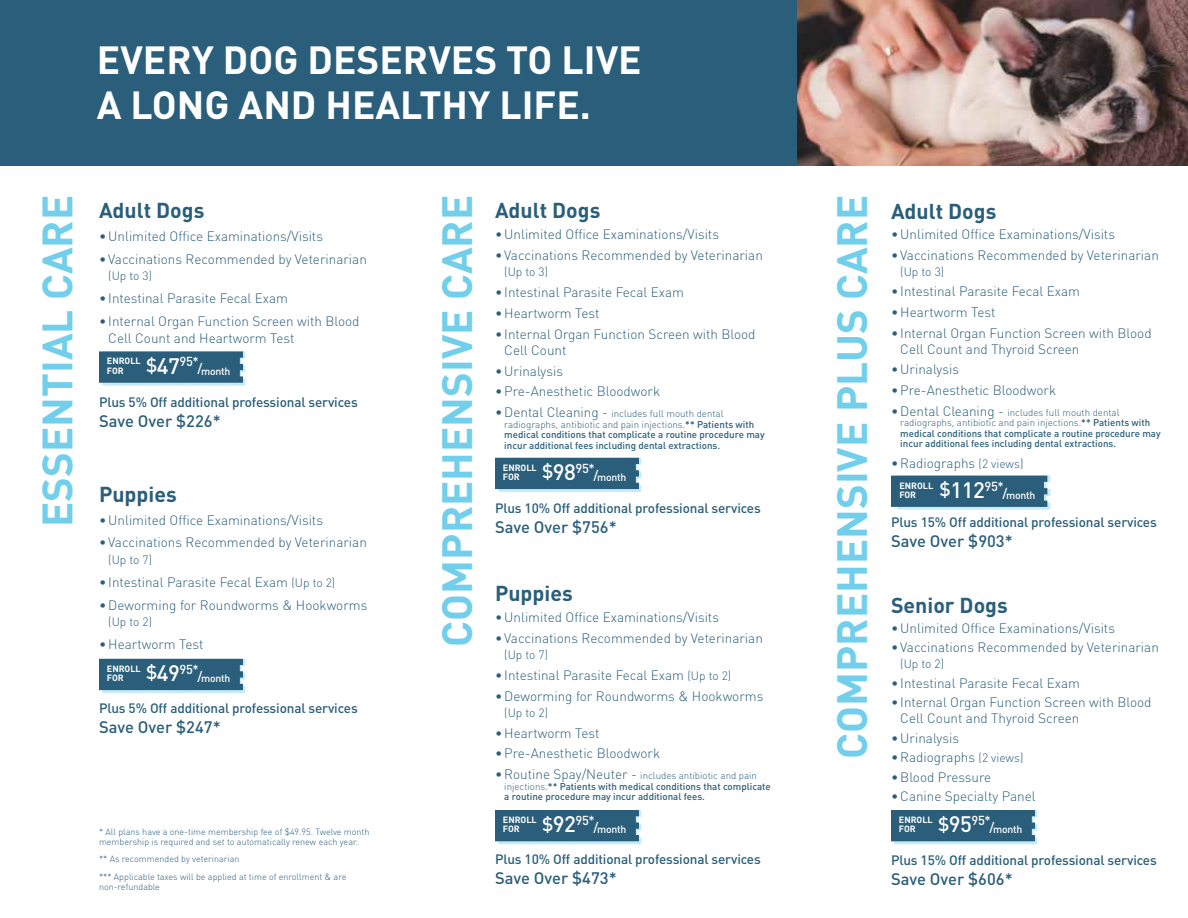
<style>
.page{position:relative;width:1188px;height:918px;background:#fff}
.page>*{position:absolute;margin:0;border:0;box-sizing:border-box;transform-origin:0 0}
.t1{font:700 41.85px "DIN";color:#71cfeb}
.t2{font:700 38.85px/44.5px "DIN";color:#fff}
.t3{font:500 22.2px "DIN";color:#fff}
.t4{font:700 21.3px "DIN";color:#2a5e7a}
.t5{font:500 16.5px "DIN";color:#2a5e7a}
.t6{font:300 13.5px/16.2px "DIN";color:#2a5e7a}
.t7{font:500 13.5px "DIN";letter-spacing:-.01em;color:#2a5e7a}
.t8{font:300 12px "DIN";letter-spacing:-.005em;color:#2a5e7a}
.t9{font:500 10.5px "DIN";letter-spacing:-.025em;color:#fff}
.t10{font:500 9.75px/10.5px "DIN";color:#2a5e7a}
.t11{font:300 9px/10.5px "DIN";color:#2a5e7a}
.t12{font:700 9px/9.4px "DIN";color:#fff}
.s1{font-weight:300;font-size:13.5px}
.s2{font-weight:300}
.s3{font-weight:500;font-size:22.2px}
.s4{font-size:12.9px}
.s5{font-size:12px}
.s6{font-size:18.6px}
</style>
<div class="page">
<svg style="left:99px;top:351px;width:147px;height:35px;background:#40718a"></svg>
<svg style="left:99px;top:659px;width:147px;height:34px;background:#3c6d87"></svg>
<svg style="left:495px;top:458px;width:147px;height:34px;background:#3c6e88"></svg>
<svg style="left:495px;top:810px;width:147px;height:34px;background:#3b6d87"></svg>
<svg style="left:891px;top:810px;width:147px;height:34px;background:#3b6d87"></svg>
<svg style="left:891px;top:475px;width:160px;height:35px;background:#40718a"></svg>
<img style="left:796px;top:0;width:392px;height:166px">
<div style="left:0;top:0;width:796px;height:166px;background:#2a5e7a"></div>
<h2 class="t2" style="left:97px;top:36px;width:546px">EVERY DOG DESERVES TO LIVE<br>A LONG AND HEALTHY LIFE.</h2>
<h1 class="t1" style="left:30px;top:527px;width:333px;rotate:-90deg">ESSENTIAL CARE</h1>
<h1 class="t1" style="left:430px;top:647px;width:453px;rotate:-90deg">COMPREHENSIVE CARE</h1>
<h1 class="t1" style="left:825px;top:759px;width:566px;rotate:-90deg">COMPREHENSIVE PLUS CARE</h1>
<h3 class="t4" style="left:99px;top:197px;width:107px">Adult Dogs</h3>
<p class="t6" style="left:99px;top:228px;width:226px">•Unlimited Office Examinations/Visits</p>
<p class="t6" style="left:99px;top:251px;width:269px">• Vaccinations Recommended by Veterinarian</p>
<p class="t8" style="left:108px;top:269px;width:45px">(Up to 3)</p>
<p class="t6" style="left:99px;top:290px;width:191px">• Intestinal Parasite Fecal Exam</p>
<p class="t6" style="left:108px;top:313px;width:253px;text-indent:-9px">• Internal Organ Function Screen with Blood<br>Cell Count and Heartworm Test</p>
<h3 class="t4" style="left:495px;top:197px;width:107px">Adult Dogs</h3>
<p class="t6" style="left:495px;top:226px;width:226px">•Unlimited Office Examinations/Visits</p>
<p class="t6" style="left:495px;top:247px;width:269px">• Vaccinations Recommended by Veterinarian</p>
<p class="t8" style="left:504px;top:264px;width:45px">(Up to 3)</p>
<p class="t6" style="left:495px;top:284px;width:191px">• Intestinal Parasite Fecal Exam</p>
<p class="t6" style="left:495px;top:305px;width:106px">•Heartworm Test</p>
<p class="t6" style="left:504px;top:325px;width:253px;text-indent:-9px">• Internal Organ Function Screen with Blood<br>Cell Count</p>
<p class="t6" style="left:495px;top:362px;width:70px">•Urinalysis</p>
<p class="t6" style="left:495px;top:383px;width:167px">•Pre-Anesthetic Bloodwork</p>
<p class="t10" style="left:504px;top:408px;width:262px;text-indent:-9px"><span class="s1">•Dental Cleaning -</span> <span class="s2">includes full mouth dental radiographs, antibiotic and pain injections.</span>** Patients with medical conditions that complicate a routine procedure may incur additional fees including dental extractions.</p>
<p class="t12" style="left:107px;top:356px;width:93px">ENROLL<br>FOR <sup>$</sup><span class="s3">47</span><sup>95*</sup></p>
<p class="t9" style="left:198px;top:364px;width:34px"><span class="s4">/</span>month</p>
<p class="t7" style="left:99px;top:393px;width:260px">Plus 5% Off additional professional services</p>
<p class="t5" style="left:99px;top:410px;width:123px">Save Over $226*</p>
<p class="t12" style="left:503px;top:462px;width:93px">ENROLL<br>FOR <sup>$</sup><span class="s3">98</span><sup>95*</sup></p>
<p class="t9" style="left:594px;top:471px;width:34px"><span class="s4">/</span>month</p>
<h3 class="t4" style="left:99px;top:480px;width:79px">Puppies</h3>
<p class="t6" style="left:99px;top:511px;width:226px">•Unlimited Office Examinations/Visits</p>
<p class="t6" style="left:99px;top:534px;width:269px">• Vaccinations Recommended by Veterinarian</p>
<p class="t8" style="left:108px;top:552px;width:45px">(Up to 7)</p>
<p class="t6" style="left:99px;top:574px;width:238px">• Intestinal Parasite Fecal Exam <span class="s5">(Up to 2)</span></p>
<p class="t6" style="left:99px;top:596px;width:270px">•Deworming for Roundworms &amp; Hookworms</p>
<p class="t8" style="left:108px;top:614px;width:45px">(Up to 2)</p>
<p class="t6" style="left:99px;top:636px;width:106px">•Heartworm Test</p>
<p class="t7" style="left:495px;top:499px;width:267px">Plus 10% Off additional professional services</p>
<p class="t5" style="left:495px;top:516px;width:123px">Save Over $756*</p>
<h3 class="t4" style="left:495px;top:580px;width:79px">Puppies</h3>
<p class="t6" style="left:495px;top:609px;width:226px">•Unlimited Office Examinations/Visits</p>
<p class="t6" style="left:495px;top:630px;width:269px">• Vaccinations Recommended by Veterinarian</p>
<p class="t8" style="left:504px;top:647px;width:45px">(Up to 7)</p>
<p class="t6" style="left:495px;top:667px;width:238px">• Intestinal Parasite Fecal Exam <span class="s5">(Up to 2)</span></p>
<p class="t6" style="left:495px;top:688px;width:270px">•Deworming for Roundworms &amp; Hookworms</p>
<p class="t8" style="left:504px;top:705px;width:45px">(Up to 2)</p>
<p class="t6" style="left:495px;top:725px;width:106px">•Heartworm Test</p>
<p class="t6" style="left:495px;top:745px;width:167px">•Pre-Anesthetic Bloodwork</p>
<p class="t10" style="left:504px;top:770px;width:268px;text-indent:-9px"><span class="s1">•Routine Spay/Neuter -</span> <span class="s2">includes antibiotic and pain injections.</span>** Patients with medical conditions that complicate a routine procedure may incur additional fees.</p>
<p class="t12" style="left:107px;top:663px;width:93px">ENROLL<br>FOR <sup>$</sup><span class="s3">49</span><sup>95*</sup></p>
<p class="t9" style="left:198px;top:672px;width:34px"><span class="s4">/</span>month</p>
<p class="t7" style="left:99px;top:699px;width:260px">Plus 5% Off additional professional services</p>
<p class="t5" style="left:99px;top:716px;width:123px">Save Over $247*</p>
<h3 class="t4" style="left:891px;top:197px;width:107px">Adult Dogs</h3>
<p class="t6" style="left:891px;top:226px;width:226px">•Unlimited Office Examinations/Visits</p>
<p class="t6" style="left:891px;top:247px;width:269px">• Vaccinations Recommended by Veterinarian</p>
<p class="t8" style="left:900px;top:264px;width:45px">(Up to 3)</p>
<p class="t6" style="left:891px;top:283px;width:191px">• Intestinal Parasite Fecal Exam</p>
<p class="t6" style="left:891px;top:304px;width:106px">•Heartworm Test</p>
<p class="t6" style="left:900px;top:324px;width:253px;text-indent:-9px">• Internal Organ Function Screen with Blood<br>Cell Count and Thyroid Screen</p>
<p class="t6" style="left:891px;top:361px;width:70px">•Urinalysis</p>
<p class="t6" style="left:891px;top:382px;width:167px">•Pre-Anesthetic Bloodwork</p>
<p class="t10" style="left:900px;top:406px;width:262px;text-indent:-9px"><span class="s1">•Dental Cleaning -</span> <span class="s2">includes full mouth dental radiographs, antibiotic and pain injections.</span>** Patients with medical conditions that complicate a routine procedure may incur additional fees including dental extractions.</p>
<p class="t6" style="left:891px;top:454px;width:134px">•Radiographs <span class="s5">(2 views)</span></p>
<p class="t12" style="left:899px;top:480px;width:35px">ENROLL<br>FOR</p>
<h3 class="t3" style="left:940px;top:476px;width:66px"><span class="s6">$</span>112<sup>95*</sup></h3>
<p class="t9" style="left:1003px;top:489px;width:34px"><span class="s4">/</span>month</p>
<p class="t7" style="left:891px;top:514px;width:267px">Plus 15% Off additional professional services</p>
<p class="t5" style="left:891px;top:530px;width:123px">Save Over $903*</p>
<h3 class="t4" style="left:891px;top:592px;width:118px">Senior Dogs</h3>
<p class="t6" style="left:891px;top:620px;width:226px">•Unlimited Office Examinations/Visits</p>
<p class="t6" style="left:891px;top:639px;width:269px">• Vaccinations Recommended by Veterinarian</p>
<p class="t8" style="left:900px;top:657px;width:45px">(Up to 2)</p>
<p class="t6" style="left:891px;top:675px;width:191px">• Intestinal Parasite Fecal Exam</p>
<p class="t6" style="left:900px;top:694px;width:253px;text-indent:-9px">• Internal Organ Function Screen with Blood<br>Cell Count and Thyroid Screen</p>
<p class="t6" style="left:891px;top:730px;width:70px">•Urinalysis</p>
<p class="t6" style="left:891px;top:749px;width:134px">•Radiographs <span class="s5">(2 views)</span></p>
<p class="t6" style="left:891px;top:769px;width:102px">•Blood Pressure</p>
<p class="t6" style="left:891px;top:788px;width:146px">•Canine Specialty Panel</p>
<p class="t11" style="left:99px;top:826px;width:272px">* All plans have a one-time membership fee of $49.95. Twelve month membership is required and set to automatically renew each year.</p>
<p class="t11" style="left:99px;top:850px;width:249px;line-height:17.2px">** As recommended by veterinarian<br>*** Applicable taxes will be applied at time of enrollment &amp; are</p>
<p class="t11" style="left:99px;top:881px;width:62px">non-refundable</p>
<p class="t12" style="left:503px;top:815px;width:93px">ENROLL<br>FOR <sup>$</sup><span class="s3">92</span><sup>95*</sup></p>
<p class="t9" style="left:594px;top:823px;width:34px"><span class="s4">/</span>month</p>
<p class="t12" style="left:899px;top:815px;width:93px">ENROLL<br>FOR <sup>$</sup><span class="s3">95</span><sup>95*</sup></p>
<p class="t9" style="left:990px;top:823px;width:34px"><span class="s4">/</span>month</p>
<p class="t7" style="left:495px;top:851px;width:267px">Plus 10% Off additional professional services</p>
<p class="t5" style="left:495px;top:868px;width:123px">Save Over $473*</p>
<p class="t7" style="left:891px;top:852px;width:267px">Plus 15% Off additional professional services</p>
<p class="t5" style="left:891px;top:869px;width:123px">Save Over $606*</p>
</div>
